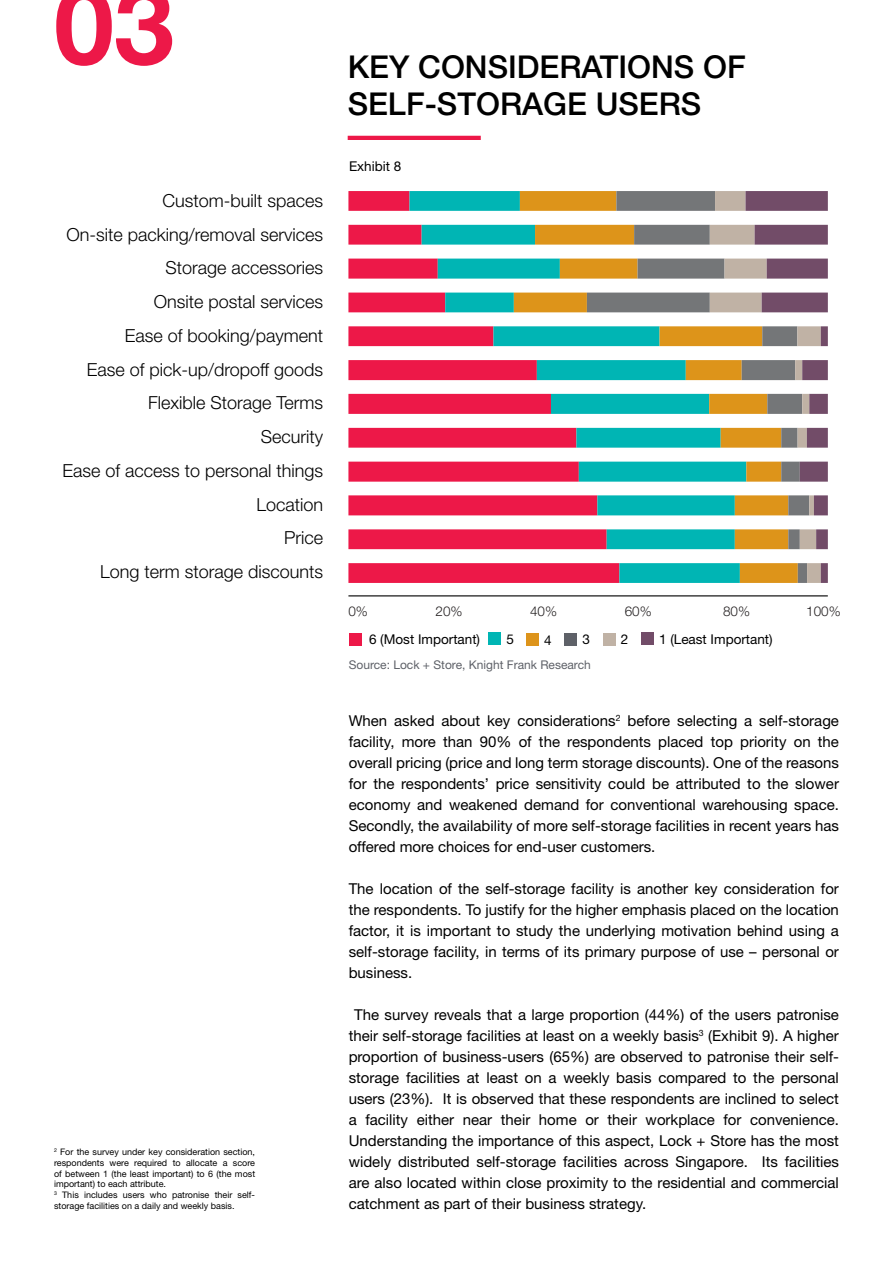
<style>
.page{position:relative;width:893px;height:1263px;background:#fff}
.page>*{position:absolute;margin:0;border:0;box-sizing:border-box;transform-origin:0 0}
.t1{font:700 108px "Helvetica Neue LT Std";color:#ed1848}
.t2{font:500 31.5px/37.8px "Helvetica Neue LT Std";color:#000}
.t3{font:300 18px/33.8px "Helvetica Neue LT Std";color:#000;text-align:right}
.t4{font:15px/21px "Helvetica Neue LT Std";color:#000;text-align:justify}
.t5{font:13.5px "Helvetica Neue LT Std";color:#000}
.t6{font:300 13.5px "Helvetica Neue LT Std";color:#231f20}
.t7{font:12px "Helvetica Neue LT Std";color:#5e6168}
.t8{font:9px/10.8px "Helvetica Neue LT Std";color:#000}
</style>
<div class="page">
<hr style="left:348px;top:136px;width:133px;height:4px;background:#ed1848">
<svg style="left:348px;top:191px;width:61px;height:392px;fill:#ed1848"></svg>
<svg style="left:409px;top:191px;width:105px;height:392px"></svg>
<svg style="left:514px;top:191px;width:73px;height:392px"></svg>
<svg style="left:587px;top:191px;width:123px;height:392px"></svg>
<svg style="left:710px;top:191px;width:118px;height:392px"></svg>
<hr style="left:348px;top:595px;width:480px;height:1px;background:#000">
<div style="left:349px;top:632px;width:13px;height:13px;background:#ed1848"></div>
<div style="left:526px;top:633px;width:13px;height:13px;background:#dd941b"></div>
<div style="left:488px;top:632px;width:13px;height:13px;background:#00b5b4"></div>
<div style="left:564px;top:632px;width:13px;height:13px;background:#5e6168"></div>
<div style="left:603px;top:632px;width:12px;height:13px;background:#c0b2a5"></div>
<div style="left:641px;top:632px;width:13px;height:13px;background:#724c68"></div>
<h1 class="t1" style="left:54px;top:-41px;width:122px">03</h1>
<p class="t3" style="left:62px;top:183px;width:262px">Custom-built spaces<br>On-site packing/removal services<br>Storage accessories<br>Onsite postal services<br>Ease of booking/payment<br>Ease of pick-up/dropoff goods<br>Flexible Storage Terms<br>Security<br>Ease of access to personal things<br>Location<br>Price<br>Long term storage discounts</p>
<p class="t8" style="left:54px;top:1146px;width:203px"><sup>2</sup> For the survey under key consideration section, respondents were required to allocate a score of between 1 (the least important) to 6 (the most important) to each attribute.<br><sup>3</sup> This includes users who patronise their self&shy;storage facilities on a daily and weekly basis.</p>
<h2 class="t2" style="left:348px;top:47px;width:399px">KEY CONSIDERATIONS OF<br>SELF-STORAGE USERS</h2>
<p class="t5" style="left:349px;top:158px;width:54px">Exhibit 8</p>
<p class="t6" style="left:348px;top:602px;width:21px">0%</p>
<p class="t6" style="left:435px;top:602px;width:29px">20%</p>
<p class="t6" style="left:530px;top:602px;width:29px">40%</p>
<p class="t6" style="left:625px;top:602px;width:29px">60%</p>
<p class="t6" style="left:723px;top:602px;width:29px">80%</p>
<p class="t6" style="left:806px;top:602px;width:36px">100%</p>
<p class="t5" style="left:369px;top:631px;width:113px">6 (Most Important)</p>
<p class="t5" style="left:507px;top:631px;width:9px">5</p>
<p class="t5" style="left:544px;top:632px;width:9px">4</p>
<p class="t5" style="left:583px;top:631px;width:9px">3</p>
<p class="t5" style="left:621px;top:631px;width:9px">2</p>
<p class="t5" style="left:659px;top:631px;width:115px">1 (Least Important)</p>
<p class="t7" style="left:349px;top:657px;width:244px">Source: Lock + Store, Knight Frank Research</p>
<p class="t4" style="left:349px;top:710px;width:492px">When asked about key considerations<sup>2</sup> before selecting a self-storage facility, more than 90% of the respondents placed top priority on the overall pricing (price and long term storage discounts). One of the reasons for the respondents’ price sensitivity could be attributed to the slower economy and weakened demand for conventional warehousing space.<br>Secondly, the availability of more self-storage facilities in recent years has offered more choices for end-user customers.</p>
<p class="t4" style="left:349px;top:878px;width:492px">The location of the self-storage facility is another key consideration for the respondents. To justify for the higher emphasis placed on the location factor, it is important to study the underlying motivation behind using a self-storage facility, in terms of its primary purpose of use – personal or business.</p>
<p class="t4" style="left:349px;top:1004px;width:492px;text-indent:5px">The survey reveals that a large proportion (44%) of the users patronise their self-storage facilities at least on a weekly basis<sup>3</sup> (Exhibit 9). A higher proportion of business-users (65%) are observed to patronise their self&shy;storage facilities at least on a weekly basis compared to the personal users (23%). It is observed that these respondents are inclined to select a facility either near their home or their workplace for convenience.<br>Understanding the importance of this aspect, Lock + Store has the most widely distributed self-storage facilities across Singapore. Its facilities are also located within close proximity to the residential and commercial catchment as part of their business strategy.</p>
</div>
